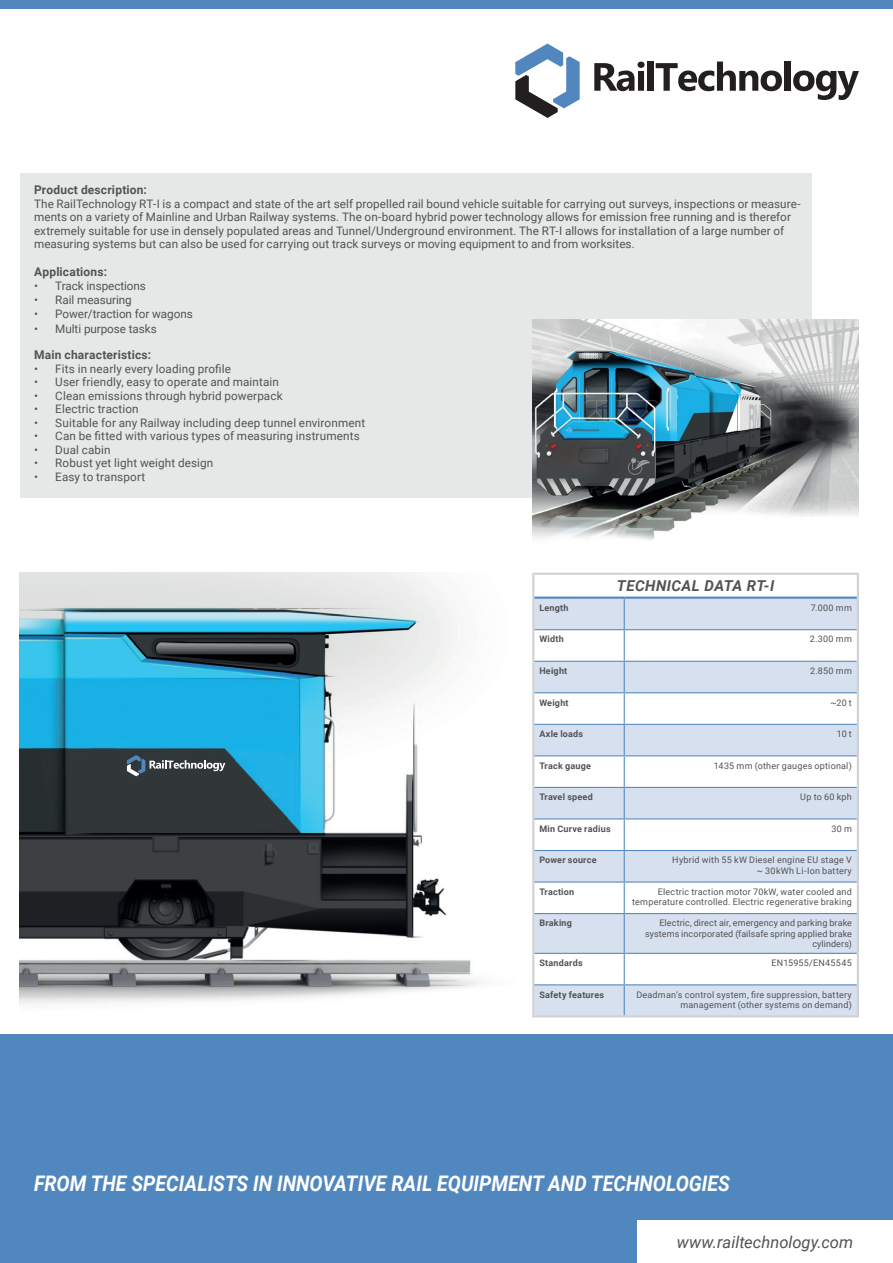
<style>
.page{position:relative;width:893px;height:1263px;background:#fff}
.page>*{position:absolute;margin:0;border:0;box-sizing:border-box;transform-origin:0 0}
.t1{font:italic 700 21.45px "Roboto";color:#fff;scale:.91 1}
.t2{font:italic 16.5px "Roboto";color:#535355}
.t3{font:italic 700 15px "Roboto";letter-spacing:.03em;color:#535355}
.t4{font:700 12px "Roboto";letter-spacing:.015em;color:#535355}
.t5{font:11.7px/13.5px "Roboto";letter-spacing:.01em;color:#535355}
.t6{font:9px/10.5px "Roboto";letter-spacing:.025em;color:#535355;text-align:right}
.t7{font:700 9px "Roboto";letter-spacing:.025em;color:#535355}
</style>
<div class="page">
<div style="left:0;top:1035px;width:893px;height:228px;background:#5187bf"></div>
<div style="left:637px;top:1220px;width:256px;height:43px;background:#fff"></div>
<div style="left:20px;top:173px;width:792px;height:324px;background:#e5e8e7"></div>
<div style="left:0;top:0;width:893px;height:9px;background:#5187bf"></div>
<svg style="left:534px;top:599px;width:323px;height:416px;fill:#d6e0ef"></svg>
<hr style="left:532px;top:573px;width:92px;height:2px;background:#cfd2d0">
<hr style="left:532px;top:575px;width:2px;height:23px;background:#cfd2d0">
<hr style="left:624px;top:573px;width:235px;height:2px;background:#cfd2d0">
<hr style="left:857px;top:575px;width:2px;height:23px;background:#cfd2d0">
<hr style="left:532px;top:598px;width:2px;height:32px;background:#cfd2d0">
<hr style="left:532px;top:630px;width:2px;height:31px;background:#cfd2d0">
<hr style="left:532px;top:661px;width:2px;height:32px;background:#cfd2d0">
<hr style="left:532px;top:693px;width:2px;height:31px;background:#cfd2d0">
<hr style="left:532px;top:724px;width:2px;height:32px;background:#cfd2d0">
<hr style="left:532px;top:756px;width:2px;height:31px;background:#cfd2d0">
<hr style="left:532px;top:787px;width:2px;height:32px;background:#cfd2d0">
<hr style="left:532px;top:819px;width:2px;height:31px;background:#cfd2d0">
<hr style="left:532px;top:850px;width:2px;height:32px;background:#cfd2d0">
<hr style="left:532px;top:882px;width:2px;height:31px;background:#cfd2d0">
<hr style="left:532px;top:913px;width:2px;height:40px;background:#cfd2d0">
<hr style="left:532px;top:953px;width:2px;height:32px;background:#cfd2d0">
<hr style="left:532px;top:985px;width:2px;height:30px;background:#cfd2d0">
<hr style="left:624px;top:599px;width:1px;height:30px;background:#5187bf">
<hr style="left:624px;top:630px;width:1px;height:31px;background:#5187bf">
<hr style="left:624px;top:662px;width:1px;height:30px;background:#5187bf">
<hr style="left:624px;top:693px;width:1px;height:31px;background:#5187bf">
<hr style="left:624px;top:725px;width:1px;height:30px;background:#5187bf">
<hr style="left:624px;top:756px;width:1px;height:31px;background:#5187bf">
<hr style="left:624px;top:788px;width:1px;height:30px;background:#5187bf">
<hr style="left:624px;top:819px;width:1px;height:31px;background:#5187bf">
<hr style="left:624px;top:851px;width:1px;height:30px;background:#5187bf">
<hr style="left:624px;top:882px;width:1px;height:31px;background:#5187bf">
<hr style="left:624px;top:914px;width:1px;height:39px;background:#5187bf">
<hr style="left:624px;top:954px;width:1px;height:30px;background:#5187bf">
<hr style="left:624px;top:985px;width:1px;height:30px;background:#5187bf">
<hr style="left:534px;top:629px;width:90px;height:1px;background:#5187bf">
<hr style="left:624px;top:629px;width:233px;height:1px;background:#5187bf">
<hr style="left:534px;top:661px;width:90px;height:1px;background:#5187bf">
<hr style="left:624px;top:661px;width:233px;height:1px;background:#5187bf">
<hr style="left:534px;top:692px;width:90px;height:1px;background:#5187bf">
<hr style="left:624px;top:692px;width:233px;height:1px;background:#5187bf">
<hr style="left:534px;top:724px;width:90px;height:1px;background:#5187bf">
<hr style="left:624px;top:724px;width:233px;height:1px;background:#5187bf">
<hr style="left:534px;top:755px;width:90px;height:1px;background:#5187bf">
<hr style="left:624px;top:755px;width:233px;height:1px;background:#5187bf">
<hr style="left:534px;top:787px;width:90px;height:1px;background:#5187bf">
<hr style="left:624px;top:787px;width:233px;height:1px;background:#5187bf">
<hr style="left:534px;top:818px;width:90px;height:1px;background:#5187bf">
<hr style="left:624px;top:818px;width:233px;height:1px;background:#5187bf">
<hr style="left:534px;top:850px;width:90px;height:1px;background:#5187bf">
<hr style="left:624px;top:850px;width:233px;height:1px;background:#5187bf">
<hr style="left:534px;top:881px;width:90px;height:1px;background:#5187bf">
<hr style="left:624px;top:881px;width:233px;height:1px;background:#5187bf">
<hr style="left:534px;top:913px;width:90px;height:1px;background:#5187bf">
<hr style="left:624px;top:913px;width:233px;height:1px;background:#5187bf">
<hr style="left:534px;top:953px;width:90px;height:1px;background:#5187bf">
<hr style="left:624px;top:953px;width:233px;height:1px;background:#5187bf">
<hr style="left:534px;top:984px;width:90px;height:1px;background:#5187bf">
<hr style="left:624px;top:984px;width:233px;height:1px;background:#5187bf">
<hr style="left:534px;top:597px;width:90px;height:2px;background:#5187bf">
<hr style="left:624px;top:597px;width:233px;height:2px;background:#5187bf">
<hr style="left:857px;top:598px;width:2px;height:32px;background:#cfd2d0">
<hr style="left:857px;top:630px;width:2px;height:31px;background:#cfd2d0">
<hr style="left:857px;top:661px;width:2px;height:32px;background:#cfd2d0">
<hr style="left:857px;top:693px;width:2px;height:31px;background:#cfd2d0">
<hr style="left:857px;top:724px;width:2px;height:32px;background:#cfd2d0">
<hr style="left:857px;top:756px;width:2px;height:31px;background:#cfd2d0">
<hr style="left:857px;top:787px;width:2px;height:32px;background:#cfd2d0">
<hr style="left:857px;top:819px;width:2px;height:31px;background:#cfd2d0">
<hr style="left:857px;top:850px;width:2px;height:32px;background:#cfd2d0">
<hr style="left:857px;top:882px;width:2px;height:31px;background:#cfd2d0">
<hr style="left:857px;top:913px;width:2px;height:40px;background:#cfd2d0">
<hr style="left:857px;top:953px;width:2px;height:32px;background:#cfd2d0">
<hr style="left:857px;top:985px;width:2px;height:30px;background:#cfd2d0">
<hr style="left:532px;top:1015px;width:92px;height:2px;background:#cfd2d0">
<hr style="left:624px;top:1015px;width:235px;height:2px;background:#cfd2d0">
<img style="left:533px;top:319px;width:326px;height:221px">
<svg style="left:594px;top:62px;width:51px;height:29px"></svg>
<div style="left:648px;top:62px;width:6px;height:29px;background:#231f20"></div>
<svg style="left:656px;top:62px;width:126px;height:29px"></svg>
<div style="left:784px;top:62px;width:7px;height:29px;background:#231f20"></div>
<svg style="left:793px;top:71px;width:66px;height:29px"></svg>
<svg style="left:515px;top:44px;width:65px;height:74px"></svg>
<img style="left:20px;top:573px;width:463px;height:431px">
<svg style="left:127px;top:755px;width:98px;height:21px;background:#575f63"></svg>
<p class="t4" style="left:34px;top:182px;width:115px">Product description:</p>
<p class="t5" style="left:34px;top:197px;width:768px">The RailTechnology RT-I is a compact and state of the art self propelled rail bound vehicle suitable for carrying out surveys, inspections or measure&shy;ments on a variety of Mainline and Urban Railway systems. The on-board hybrid power technology allows for emission free running and is therefor extremely suitable for use in densely populated areas and Tunnel/Underground environment. The RT-I allows for installation of a large number of measuring systems but can also be used for carrying out track surveys or moving equipment to and from worksites.</p>
<p class="t4" style="left:34px;top:264px;width:75px">Applications:</p>
<p class="t5" style="left:34px;top:279px;width:113px">• Track inspections</p>
<p class="t5" style="left:34px;top:293px;width:99px">• Rail measuring</p>
<p class="t5" style="left:34px;top:307px;width:160px">• Power/traction for wagons</p>
<p class="t5" style="left:34px;top:321px;width:124px">• Multi purpose tasks</p>
<p class="t4" style="left:34px;top:347px;width:119px">Main characteristics:</p>
<p class="t5" style="left:34px;top:361px;width:199px">• Fits in nearly every loading profile</p>
<p class="t5" style="left:34px;top:375px;width:247px">• User friendly, easy to operate and maintain</p>
<p class="t5" style="left:34px;top:388px;width:250px">• Clean emissions through hybrid powerpack</p>
<p class="t5" style="left:34px;top:402px;width:106px">• Electric traction</p>
<p class="t5" style="left:34px;top:415px;width:333px">• Suitable for any Railway including deep tunnel environment</p>
<p class="t5" style="left:34px;top:429px;width:327px">• Can be fitted with various types of measuring instruments</p>
<p class="t5" style="left:34px;top:442px;width:78px">• Dual cabin</p>
<p class="t5" style="left:34px;top:456px;width:181px">• Robust yet light weight design</p>
<p class="t5" style="left:34px;top:469px;width:113px">• Easy to transport</p>
<p class="t3" style="left:617px;top:575px;width:159px">TECHNICAL DATA RT-I</p>
<p class="t7" style="left:539px;top:601px;width:31px">Length</p>
<p class="t6" style="left:811px;top:602px;width:43px">7.000 mm</p>
<p class="t7" style="left:539px;top:633px;width:26px">Width</p>
<p class="t6" style="left:810px;top:634px;width:44px">2.300 mm</p>
<p class="t7" style="left:539px;top:664px;width:30px">Height</p>
<p class="t6" style="left:810px;top:665px;width:43px">2.850 mm</p>
<p class="t7" style="left:539px;top:696px;width:31px">Weight</p>
<p class="t6" style="left:830px;top:697px;width:23px">~20 t</p>
<p class="t7" style="left:539px;top:727px;width:45px">Axle loads</p>
<p class="t6" style="left:837px;top:728px;width:17px">10 t</p>
<p class="t7" style="left:539px;top:759px;width:53px">Track gauge</p>
<p class="t6" style="left:714px;top:760px;width:140px">1435 mm (other gauges optional)</p>
<p class="t7" style="left:539px;top:791px;width:55px">Travel speed</p>
<p class="t6" style="left:800px;top:791px;width:53px">Up to 60 kph</p>
<p class="t7" style="left:539px;top:822px;width:73px">Min Curve radius</p>
<p class="t6" style="left:831px;top:823px;width:22px">30 m</p>
<p class="t7" style="left:539px;top:854px;width:59px">Power source</p>
<p class="t6" style="left:672px;top:854px;width:181px">Hybrid with 55 kW Diesel engine EU stage V ~ 30kWh Li-Ion battery</p>
<p class="t7" style="left:539px;top:885px;width:36px">Traction</p>
<p class="t6" style="left:632px;top:886px;width:221px">Electric traction motor 70kW, water cooled and temperature controlled. Electric regenerative braking</p>
<p class="t7" style="left:539px;top:917px;width:34px">Braking</p>
<p class="t6" style="left:645px;top:917px;width:208px">Electric, direct air, emergency and parking brake systems incorporated (failsafe spring applied brake cylinders)</p>
<p class="t7" style="left:539px;top:956px;width:45px">Standards</p>
<p class="t6" style="left:771px;top:957px;width:82px">EN15955/EN45545</p>
<p class="t7" style="left:539px;top:988px;width:66px">Safety features</p>
<p class="t6" style="left:636px;top:989px;width:217px">Deadman’s control system, fire suppression, battery management (other systems on demand)</p>
<h1 class="t1" style="left:34px;top:1168px;width:766px">FROM THE SPECIALISTS IN INNOVATIVE RAIL EQUIPMENT AND TECHNOLOGIES</h1>
<h2 class="t2" style="left:677px;top:1230px;width:178px">www.railtechnology.com</h2>
</div>
